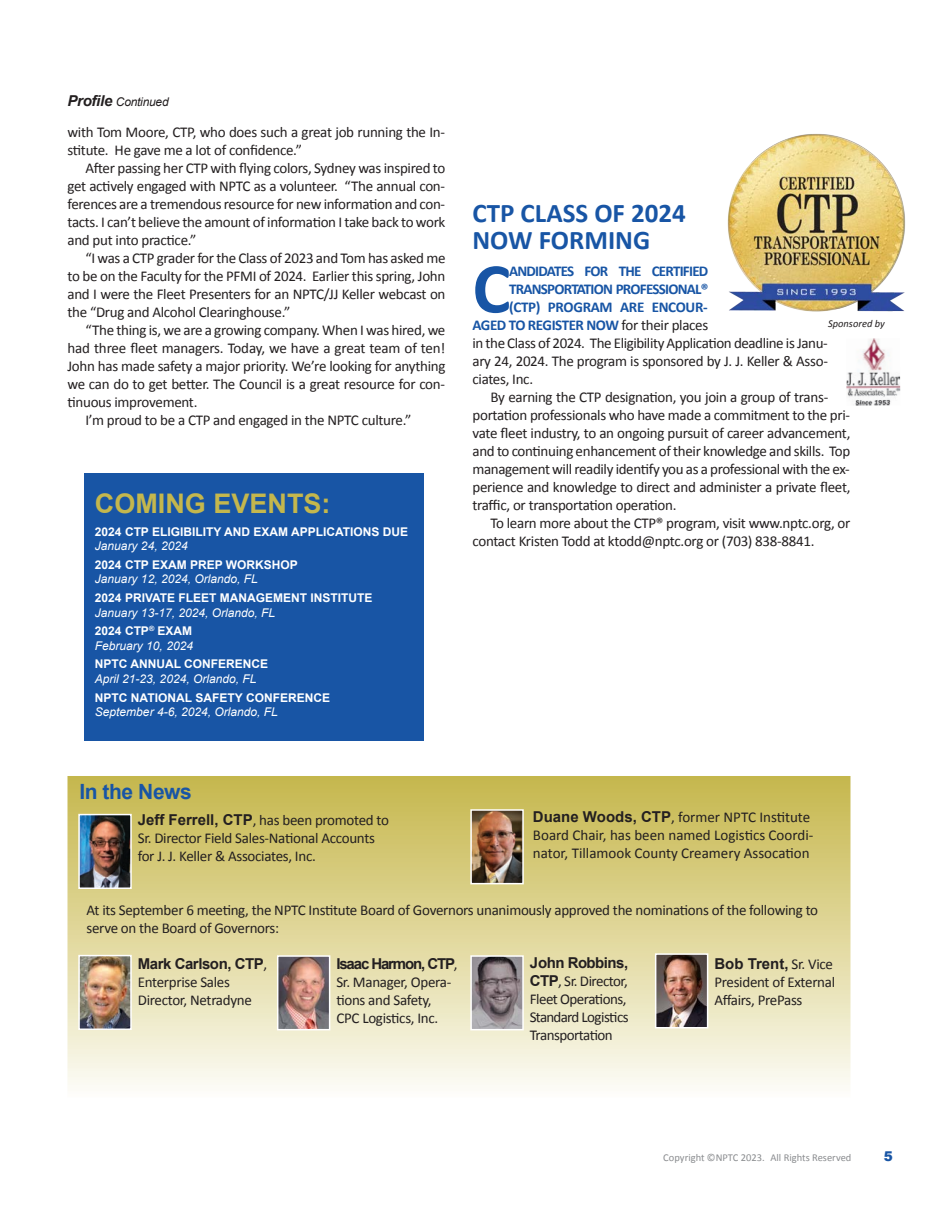
<style>
.page{position:relative;width:945px;height:1215px;background:#fff}
.page>*{position:absolute;margin:0;border:0;box-sizing:border-box;transform-origin:0 0}
.t1{font:700 72px "Calibri";color:#1855a5}
.t2{font:700 27px/27px "Calibri";color:#1855a5}
.t3{font:700 27px "Arial";color:#c4b74d}
.t4{font:700 21px "Arial";letter-spacing:-.02em;color:#1855a5}
.t5{font:15px/18px "Calibri";letter-spacing:-.02em;color:#231f20}
.t6{font:15px/18px "Calibri";color:#231f20}
.t7{font:700 15px "Calibri";letter-spacing:-.05em;color:#1855a5}
.t8{font:700 15px "Calibri";letter-spacing:-.03em;color:#1855a5}
.t9{font:700 15px "Calibri";letter-spacing:-.02em;color:#1855a5}
.t10{font:900 13.5px "Arial";color:#1855a5}
.t11{font:700 12px "Arial";color:#fff}
.t12{font:italic 12px "Arial";color:#fff}
.t13{font:italic 12px "Arial";letter-spacing:-.02em;color:#231f20}
.t14{font:10.5px "Calibri";color:#8a8c8f}
.t15{font:italic 10.5px "Calibri";letter-spacing:-.01em;color:#231f20}
.s1{font-weight:700;font-size:15px}
.s2{font-family:"Arial";font-weight:700}
.s3{font-weight:400;color:#231f20}
</style>
<div class="page">
<div style="left:67px;top:776px;width:783px;height:321px;background:linear-gradient(to bottom,#c5b64a,#fdfcf5)"></div>
<img style="left:81px;top:958px;width:48px;height:69px">
<div style="left:78px;top:955px;width:54px;height:75px;border:2px solid #fff"></div>
<img style="left:280px;top:958px;width:47px;height:69px">
<div style="left:277px;top:955px;width:53px;height:75px;border:2px solid #fff"></div>
<img style="left:473px;top:958px;width:48px;height:69px">
<div style="left:470px;top:955px;width:54px;height:75px;border:2px solid #fff"></div>
<img style="left:658px;top:956px;width:47px;height:69px">
<div style="left:655px;top:953px;width:53px;height:75px;border:2px solid #fff"></div>
<img style="left:81px;top:817px;width:48px;height:69px">
<div style="left:78px;top:814px;width:54px;height:75px;border:2px solid #fff"></div>
<div style="left:85px;top:474px;width:339px;height:267px;background:#1855a5"></div>
<img style="left:473px;top:812px;width:48px;height:69px">
<div style="left:470px;top:809px;width:54px;height:75px;border:2px solid #fff"></div>
<img style="left:727px;top:134px;width:178px;height:178px">
<img style="left:846px;top:338px;width:54px;height:68px">
<p class="t13" style="left:68px;top:95px;width:103px"><span class="s1">Profile</span> Continued</p>
<p class="t5" style="left:67px;top:123px;width:379px">with Tom Moore, CTP, who does such a great job running the In&shy;stitute. He gave me a lot of confidence.”</p>
<p class="t5" style="left:67px;top:159px;width:379px;text-align:justify;text-indent:18px">After passing her CTP with flying colors, Sydney was inspired to get actively engaged with NPTC as a volunteer. “The annual con&shy;ferences are a tremendous resource for new information and con&shy;tacts. I can’t believe the amount of information I take back to work and put into practice.”</p>
<p class="t5" style="left:68px;top:249px;width:380px;text-align:justify;text-indent:18px">“I was a CTP grader for the Class of 2023 and Tom has asked me to be on the Faculty for the PFMI of 2024. Earlier this spring, John and I were the Fleet Presenters for an NPTC/JJ Keller webcast on the “Drug and Alcohol Clearinghouse.”</p>
<p class="t5" style="left:67px;top:321px;width:380px;text-align:justify;text-indent:18px">“The thing is, we are a growing company. When I was hired, we had three fleet managers. Today, we have a great team of ten!<br>John has made safety a major priority. We’re looking for anything we can do to get better. The Council is a great resource for con&shy;tinuous improvement.</p>
<p class="t5" style="left:86px;top:411px;width:327px">I’m proud to be a CTP and engaged in the NPTC culture.”</p>
<p class="t3" style="left:95px;top:488px;width:237px">COMING EVENTS:</p>
<p class="t11" style="left:95px;top:525px;width:315px">2024 CTP ELIGIBILITY AND EXAM APPLICATIONS DUE</p>
<p class="t12" style="left:95px;top:539px;width:94px">January 24, 2024</p>
<p class="t11" style="left:95px;top:558px;width:204px">2024 CTP EXAM PREP WORKSHOP</p>
<p class="t12" style="left:95px;top:573px;width:164px">January 12, 2024, Orlando, FL</p>
<p class="t11" style="left:95px;top:591px;width:279px">2024 PRIVATE FLEET MANAGEMENT INSTITUTE</p>
<p class="t12" style="left:95px;top:606px;width:182px">January 13-17, 2024, Orlando, FL</p>
<p class="t11" style="left:95px;top:624px;width:99px">2024 CTP<sup>®</sup> EXAM</p>
<p class="t12" style="left:95px;top:639px;width:100px">February 10, 2024</p>
<p class="t11" style="left:95px;top:658px;width:175px">NPTC ANNUAL CONFERENCE</p>
<p class="t12" style="left:95px;top:672px;width:163px">April 21-23, 2024, Orlando, FL</p>
<p class="t11" style="left:95px;top:691px;width:237px">NPTC NATIONAL SAFETY CONFERENCE</p>
<p class="t12" style="left:95px;top:705px;width:184px">September 4-6, 2024, Orlando, FL</p>
<p class="t4" style="left:79px;top:780px;width:114px">In the News</p>
<p class="t5" style="left:138px;top:811px;width:253px"><span class="s2">Jeff Ferrell, CTP</span>, has been promoted to<br>Sr. Director Field Sales-National Accounts for J. J. Keller &amp; Associates, Inc.</p>
<p class="t2" style="left:472px;top:200px;width:215px">CTP CLASS OF 2024<br>NOW FORMING</p>
<p class="t1" style="left:472px;top:244px;width:40px">C</p>
<p class="t7" style="left:509px;top:262px;width:201px">ANDIDATES FOR THE CERTIFIED</p>
<p class="t7" style="left:509px;top:280px;width:201px">TRANSPORTATION PROFESSIONAL®</p>
<p class="t9" style="left:509px;top:298px;width:200px">(CTP) PROGRAM ARE ENCOUR-</p>
<p class="t8" style="left:472px;top:316px;width:237px">AGED TO REGISTER NOW <span class="s3">for their places</span></p>
<p class="t5" style="left:472px;top:334px;width:357px">in the Class of 2024. The Eligibility Application deadline is Janu-</p>
<p class="t5" style="left:472px;top:352px;width:357px">ary 24, 2024. The program is sponsored by J. J. Keller &amp; Asso-</p>
<p class="t5" style="left:472px;top:370px;width:62px">ciates, Inc.</p>
<p class="t5" style="left:472px;top:388px;width:380px;text-indent:18px">By earning the CTP designation, you join a group of trans&shy;portation professionals who have made a commitment to the pri&shy;vate fleet industry, to an ongoing pursuit of career advancement, and to continuing enhancement of their knowledge and skills. Top management will readily identify you as a professional with the ex&shy;perience and knowledge to direct and administer a private fleet, traffic, or transportation operation.</p>
<p class="t5" style="left:472px;top:514px;width:379px;text-indent:18px">To learn more about the CTP® program, visit www.nptc.org, or contact Kristen Todd at ktodd@nptc.org or (703) 838-8841.</p>
<p class="t15" style="left:828px;top:317px;width:58px">Sponsored by</p>
<p class="t6" style="left:533px;top:808px;width:282px"><span class="s2">Duane Woods, CTP</span>, former NPTC Institute<br>Board Chair, has been named Logistics Coordi&shy;nator, Tillamook County Creamery Assocation</p>
<p class="t5" style="left:87px;top:901px;width:733px">At its September 6 meeting, the NPTC Institute Board of Governors unanimously approved the nominations of the following to serve on the Board of Governors:</p>
<p class="t5" style="left:138px;top:954px;width:131px"><span class="s2">Mark Carlson, CTP</span>,<br>Enterprise Sales<br>Director, Netradyne</p>
<p class="t5" style="left:336px;top:954px;width:123px"><span class="s2">Isaac Harmon, CTP</span>,<br>Sr. Manager, Opera&shy;tions and Safety,<br>CPC Logistics, Inc.</p>
<p class="t5" style="left:530px;top:954px;width:100px"><span class="s2">John Robbins,<br>CTP</span>, Sr. Director,<br>Fleet Operations,<br>Standard Logistics<br>Transportation</p>
<p class="t5" style="left:714px;top:954px;width:122px"><span class="s2">Bob Trent,</span> Sr. Vice<br>President of External<br>Affairs, PrePass</p>
<p class="t14" style="left:663px;top:1151px;width:190px">Copyright ©NPTC 2023. All Rights Reserved</p>
<p class="t10" style="left:884px;top:1146px;width:11px">5</p>
</div>
